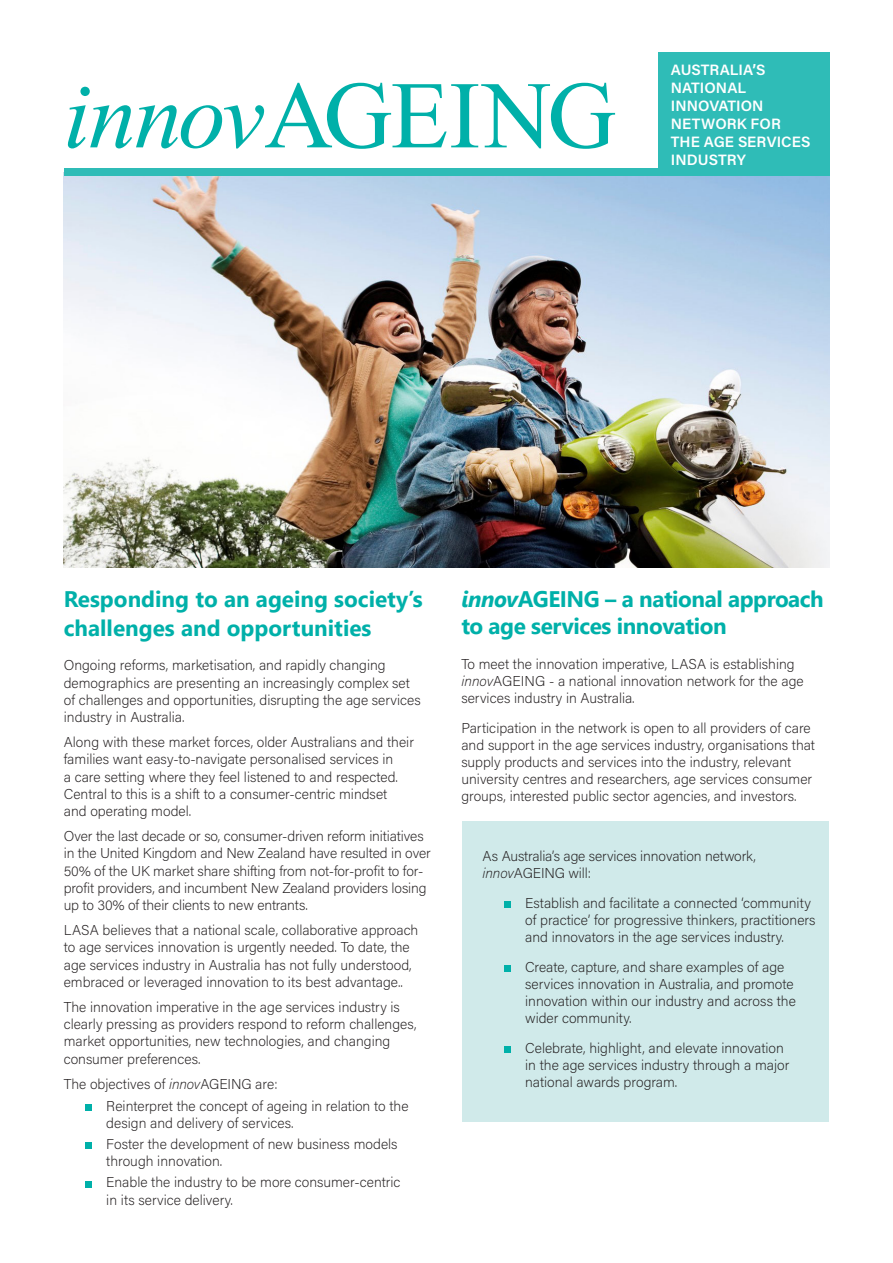
<style>
.page{position:relative;width:893px;height:1263px;background:#fff}
.page>*{position:absolute;margin:0;border:0;box-sizing:border-box;transform-origin:0 0}
.Body_Copy{font:95.4px "Times New Roman";letter-spacing:-.02em;color:#00b0a9}
.Heading_2{font:700 22.5px/28.8px "Segoe UI";color:#00b0a9}
.Heading_2-2{font:700 22.5px/27px "Segoe UI";letter-spacing:-.02em;color:#00b0a9}
.Body_Copy-2{font:600 15px/18px "Acumin Pro";letter-spacing:.005em;color:#fff}
.Body_Copy-3{font:200 14.25px/17.1px "Acumin Pro";color:#231f20}
.Indented_Copy_2{font:200 14.25px/17.1px "Acumin Pro";color:#231f20}
.Indented_Copy{font:200 14.25px/17.1px "Acumin Pro";color:#231f20}
.s1{font-style:italic}
</style>
<div class="page">
<div style="left:462px;top:821px;width:366px;height:300px;background:#d0eaea"></div>
<img style="left:64px;top:172px;width:765px;height:396px">
<svg style="left:85px;top:1104px;width:6px;height:6px"></svg>
<div style="left:85px;top:1142px;width:6px;height:7px;background:#00b0a9"></div>
<svg style="left:85px;top:1181px;width:6px;height:6px"></svg>
<div style="left:504px;top:901px;width:6px;height:7px;background:#00b0a9"></div>
<div style="left:504px;top:965px;width:6px;height:7px;background:#00b0a9"></div>
<div style="left:504px;top:1046px;width:6px;height:7px;background:#00b0a9"></div>
<div style="left:658px;top:52px;width:171px;height:124px;background:#2fbcb7"></div>
<div style="left:65px;top:169px;width:596px;height:7px;background:#2fbcb7"></div>
<p class="Body_Copy" style="left:64px;top:48px;width:554px"><span class="s1">innov</span>AGEING</p>
<p class="Body_Copy-2" style="left:671px;top:60px;width:141px">AUSTRALIA’S<br>NATIONAL<br>INNOVATION<br>NETWORK FOR<br>THE AGE SERVICES<br>INDUSTRY</p>
<p class="Heading_2" style="left:64px;top:585px;width:360px">Responding to an ageing society’s challenges and opportunities</p>
<p class="Body_Copy-3" style="left:64px;top:656px;width:359px">Ongoing reforms, marketisation, and rapidly changing demographics are presenting an increasingly complex set of challenges and opportunities, disrupting the age services industry in Australia.</p>
<p class="Body_Copy-3" style="left:64px;top:733px;width:352px">Along with these market forces, older Australians and their families want easy-to-navigate personalised services in<br>a care setting where they feel listened to and respected.<br>Central to this is a shift to a consumer-centric mindset<br>and operating model.</p>
<p class="Body_Copy-3" style="left:64px;top:827px;width:369px">Over the last decade or so, consumer-driven reform initiatives in the United Kingdom and New Zealand have resulted in over 50% of the UK market share shifting from not-for-profit to for&shy;profit providers, and incumbent New Zealand providers losing up to 30% of their clients to new entrants.</p>
<p class="Body_Copy-3" style="left:64px;top:921px;width:356px">LASA believes that a national scale, collaborative approach to age services innovation is urgently needed. To date, the age services industry in Australia has not fully understood, embraced or leveraged innovation to its best advantage..</p>
<p class="Body_Copy-3" style="left:64px;top:998px;width:354px">The innovation imperative in the age services industry is clearly pressing as providers respond to reform challenges, market opportunities, new technologies, and changing consumer preferences.</p>
<p class="Body_Copy-3" style="left:64px;top:1075px;width:215px">The objectives of <span class="s1">innov</span>AGEING are:</p>
<p class="Indented_Copy" style="left:106px;top:1096px;width:304px">Reinterpret the concept of ageing in relation to the design and delivery of services.</p>
<p class="Indented_Copy" style="left:106px;top:1135px;width:293px">Foster the development of new business models through innovation.</p>
<p class="Indented_Copy" style="left:106px;top:1173px;width:296px">Enable the industry to be more consumer-centric in its service delivery.</p>
<p class="Heading_2-2" style="left:461px;top:586px;width:364px"><span class="s1">innov</span>AGEING – a national approach to age services innovation</p>
<p class="Body_Copy-3" style="left:461px;top:654px;width:344px">To meet the innovation imperative, LASA is establishing <span class="s1">innov</span>AGEING - a national innovation network for the age services industry in Australia.</p>
<p class="Body_Copy-3" style="left:461px;top:719px;width:355px">Participation in the network is open to all providers of care and support in the age services industry, organisations that supply products and services into the industry, relevant university centres and researchers, age services consumer groups, interested public sector agencies, and investors.</p>
<p class="Body_Copy-3" style="left:483px;top:847px;width:275px">As Australia’s age services innovation network, <span class="s1">innov</span>AGEING will:</p>
<p class="Indented_Copy_2" style="left:525px;top:894px;width:292px">Establish and facilitate a connected ‘community of practice’ for progressive thinkers, practitioners and innovators in the age services industry.</p>
<p class="Indented_Copy_2" style="left:525px;top:958px;width:272px">Create, capture, and share examples of age services innovation in Australia, and promote innovation within our industry and across the wider community.</p>
<p class="Indented_Copy_2" style="left:525px;top:1039px;width:266px">Celebrate, highlight, and elevate innovation in the age services industry through a major national awards program.</p>
</div>
